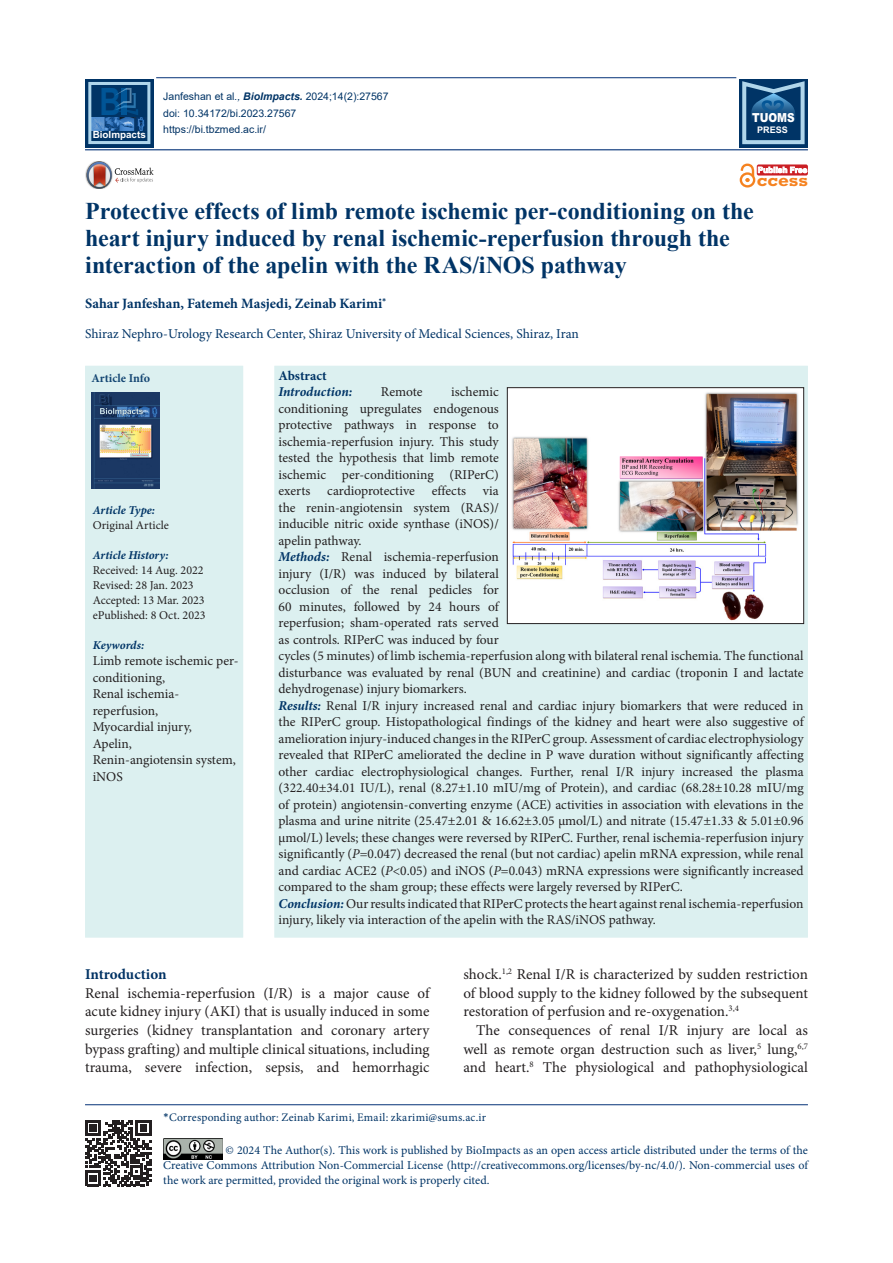
<style>
.page{position:relative;width:893px;height:1263px;background:#fff}
.page>*{position:absolute;margin:0;border:0;box-sizing:border-box;transform-origin:0 0}
.t1{font:700 37.8px "Arial";color:#015596;scale:.79 1}
.t2{font:700 24px/27px "Times New Roman";letter-spacing:-.005em;color:#003466}
.t3{font:700 16.95px "Rockwell";color:#f58220;scale:1.11 1}
.t4{font:15px/18.6px "Minion Pro";color:#231f20;text-align:justify}
.t5{font:700 15px "Minion Pro";letter-spacing:-.005em;color:#003264}
.t6{font:700 14.25px "Minion Pro";color:#003466}
.t7{font:13.5px/16.5px "Minion Pro";color:#231f20}
.t8{font:13.5px "Minion Pro";color:#003466}
.t9{font:italic 700 13.5px "Minion Pro";color:#003466}
.t10{font:700 13.5px "Minion Pro";color:#003466}
.t11{font:900 12.45px "Arial";color:#fff;scale:.85 1}
.corresponding{font:12px/15px "Minion Pro";letter-spacing:-.005em;color:#003466;text-align:justify}
.t12{font:12px "Minion Pro";color:#231f20}
.t13{font:italic 700 12px "Minion Pro";color:#003466}
.t14{font:700 12px "Minion Pro";color:#144673}
.corresponding-2{font:11.55px "Minion Pro";letter-spacing:.025em;color:#003466}
.t15{font:10.5px "Arial";color:#003466}
.t16{font:10.5px "Arial";color:#003264}
.t17{font:700 9.9px "Arial";color:#fff}
.t18{font:700 9px "Arial";color:#fff}
.t19{font:700 7.95px "Arial";color:#fff}
.s1{font-style:italic}
.s2{font-weight:700;font-style:italic}
.s3{font-weight:700;font-style:italic;color:#003466}
.s4{font-family:"Calibri"}
</style>
<div class="page">
<hr style="left:85px;top:149px;width:723px;height:1px;background:#053278">
<hr style="left:156px;top:77px;width:580px;height:1px;background:#053278">
<hr style="left:85px;top:1104px;width:723px;height:1px;background:#053278">
<img style="left:163px;top:1138px;width:59px;height:21px">
<svg style="left:85px;top:1120px;width:66px;height:66px"></svg>
<img style="left:85px;top:169px;width:2px;height:13px">
<svg style="left:87px;top:161px;width:67px;height:28px"></svg>
<div style="left:740px;top:172px;width:15px;height:16px;border:2px solid #f58220;border-radius:50%"></div>
<svg style="left:739px;top:163px;width:16px;height:19px"></svg>
<div style="left:757px;top:164px;width:51px;height:12px;background:#cb1f25;border-radius:2px"></div>
<div style="left:85px;top:79px;width:69px;height:68px;background:#003466"></div>
<img style="left:92px;top:117px;width:53px;height:13px">
<div style="left:88px;top:82px;width:62px;height:62px;border:3px solid #c4e9fb"></div>
<svg style="left:115px;top:88px;width:23px;height:27px"></svg>
<div style="left:739px;top:79px;width:68px;height:68px;background:linear-gradient(to right,#003466,#003466)"></div>
<svg style="left:742px;top:81px;width:63px;height:63px;background:#30648f"></svg>
<div style="left:274px;top:366px;width:534px;height:572px;background:#dcf0f0"></div>
<div style="left:85px;top:366px;width:158px;height:572px;background:#dcf0f0"></div>
<img style="left:91px;top:392px;width:68px;height:97px">
<img style="left:509px;top:390px;width:293px;height:232px">
<div style="left:507px;top:388px;width:297px;height:236px;border:1px solid #231f20"></div>
<p class="t1" style="left:99px;top:76px;width:29px">B</p>
<p class="t17" style="left:93px;top:128px;width:55px">BioImpacts</p>
<p class="t15" style="left:163px;top:89px;width:227px">Janfeshan et al<span class="s1">.,</span> <span class="s2">BioImpacts.</span> 2024;14(2):27567</p>
<p class="t15" style="left:163px;top:106px;width:135px">doi: 10.34172/bi.2023.27567</p>
<p class="t16" style="left:163px;top:123px;width:104px">https://bi.tbzmed.ac.ir/</p>
<p class="t11" style="left:752px;top:108px;width:52px">TUOMS</p>
<p class="t18" style="left:757px;top:124px;width:32px">PRESS</p>
<p class="t19" style="left:758px;top:165px;width:51px">Publish Free</p>
<p class="t3" style="left:757px;top:170px;width:48px">ccess</p>
<p class="t2" style="left:85px;top:197px;width:670px">Protective effects of limb remote ischemic per-conditioning on the heart injury induced by renal ischemic-reperfusion through the interaction of the apelin with the RAS/iNOS pathway</p>
<p class="t6" style="left:85px;top:294px;width:303px">Sahar Janfeshan, Fatemeh Masjedi, Zeinab Karimi<sup>*</sup></p>
<p class="t8" style="left:85px;top:324px;width:495px">Shiraz Nephro-Urology Research Center, Shiraz University of Medical Sciences, Shiraz, Iran</p>
<p class="t14" style="left:91px;top:370px;width:60px">Article Info</p>
<p class="t13" style="left:93px;top:501px;width:64px">Article Type:</p>
<p class="t12" style="left:93px;top:517px;width:78px">Original Article</p>
<p class="t13" style="left:93px;top:546px;width:78px">Article History:</p>
<p class="t12" style="left:93px;top:562px;width:112px">Received: 14 Aug. 2022</p>
<p class="t12" style="left:93px;top:577px;width:102px">Revised: 28 Jan. 2023</p>
<p class="t12" style="left:93px;top:592px;width:114px">Accepted: 13 Mar. 2023</p>
<p class="t12" style="left:93px;top:607px;width:114px">ePublished: 8 Oct. 2023</p>
<p class="t13" style="left:93px;top:636px;width:53px">Keywords:</p>
<p class="t7" style="left:93px;top:653px;width:147px">Limb remote ischemic per&shy;conditioning,</p>
<p class="t7" style="left:93px;top:686px;width:88px">Renal ischemia&shy;reperfusion,</p>
<p class="t7" style="left:93px;top:719px;width:101px">Myocardial injury,</p>
<p class="t7" style="left:93px;top:735px;width:41px">Apelin,</p>
<p class="t7" style="left:93px;top:752px;width:145px">Renin-angiotensin system, iNOS</p>
<p class="t10" style="left:279px;top:366px;width:50px">Abstract</p>
<p class="t9" style="left:279px;top:382px;width:75px">Introduction:</p>
<p class="t7" style="left:381px;top:384px;width:43px">Remote</p>
<p class="t7" style="left:279px;top:384px;width:222px;text-align:justify;text-indent:173px">ischemic conditioning upregulates endogenous protective pathways in response to ischemia-reperfusion injury. This study tested the hypothesis that limb remote ischemic per-conditioning (RIPerC) exerts cardioprotective effects via the renin-angiotensin system (RAS)/ inducible nitric oxide synthase (iNOS)/ apelin pathway.</p>
<p class="t7" style="left:279px;top:549px;width:527px"><span class="s3">Methods:</span> Renal ischemia-reperfusion<br>injury (I/R) was induced by bilateral<br>occlusion of the renal pedicles for<br>60 minutes, followed by 24 hours of<br>reperfusion; sham-operated rats served<br>as controls. RIPerC was induced by four<br>cycles (5 minutes) of limb ischemia-reperfusion along with bilateral renal ischemia. The functional disturbance was evaluated by renal (BUN and creatinine) and cardiac (troponin I and lactate dehydrogenase) injury biomarkers.</p>
<p class="t7" style="left:279px;top:697px;width:527px;text-align:justify"><span class="s3">Results:</span> Renal I/R injury increased renal and cardiac injury biomarkers that were reduced in the RIPerC group. Histopathological findings of the kidney and heart were also suggestive of amelioration injury-induced changes in the RIPerC group. Assessment of cardiac electrophysiology revealed that RIPerC ameliorated the decline in P wave duration without significantly affecting other cardiac electrophysiological changes. Further, renal I/R injury increased the plasma (322.40±34.01 IU/L), renal (8.27±1.10 mIU/mg of Protein), and cardiac (68.28±10.28 mIU/mg of protein) angiotensin-converting enzyme (ACE) activities in association with elevations in the plasma and urine nitrite (25.47±2.01 &amp; 16.62±3.05 μmol/L) and nitrate (15.47±1.33 &amp; 5.01±0.96 μmol/L) levels; these changes were reversed by RIPerC. Further, renal ischemia-reperfusion injury significantly (<span class="s1">P</span>=0.047) decreased the renal (but not cardiac) apelin mRNA expression, while renal and cardiac ACE2 (<span class="s1">P</span>&lt;0.05) and iNOS (<span class="s1">P</span>=0.043) mRNA expressions were significantly increased compared to the sham group; these effects were largely reversed by RIPerC.</p>
<p class="t7" style="left:279px;top:895px;width:527px"><span class="s3">Conclusion:</span> Our results indicated that RIPerC protects the heart against renal ischemia-reperfusion injury, likely via interaction of the apelin with the RAS/iNOS pathway.</p>
<p class="t4" style="left:463px;top:965px;width:346px">shock.<sup>1,2</sup> Renal I/R is characterized by sudden restriction of blood supply to the kidney followed by the subsequent restoration of perfusion and re-oxygenation.<sup>3,4</sup></p>
<p class="t4" style="left:463px;top:1021px;width:346px;text-indent:13px">The consequences of renal I/R injury are local as well as remote organ destruction such as liver,<sup>5</sup> lung,<sup>6,7 </sup>and heart.<sup>8</sup> The physiological and pathophysiological</p>
<p class="corresponding-2" style="left:163px;top:1109px;width:324px"><span class="s4">*</span>Corresponding author: Zeinab Karimi, Email: zkarimi@sums.ac.ir</p>
<p class="corresponding" style="left:163px;top:1142px;width:646px;text-indent:62px">© 2024 The Author(s). This work is published by BioImpacts as an open access article distributed under the terms of the Creative Commons Attribution Non-Commercial License (http://creativecommons.org/licenses/by-nc/4.0/). Non-commercial uses of the work are permitted, provided the original work is properly cited.</p>
<p class="t5" style="left:85px;top:964px;width:83px">Introduction</p>
<p class="t4" style="left:85px;top:984px;width:346px">Renal ischemia-reperfusion (I/R) is a major cause of acute kidney injury (AKI) that is usually induced in some surgeries (kidney transplantation and coronary artery bypass grafting) and multiple clinical situations, including trauma, severe infection, sepsis, and hemorrhagic</p>
</div>
